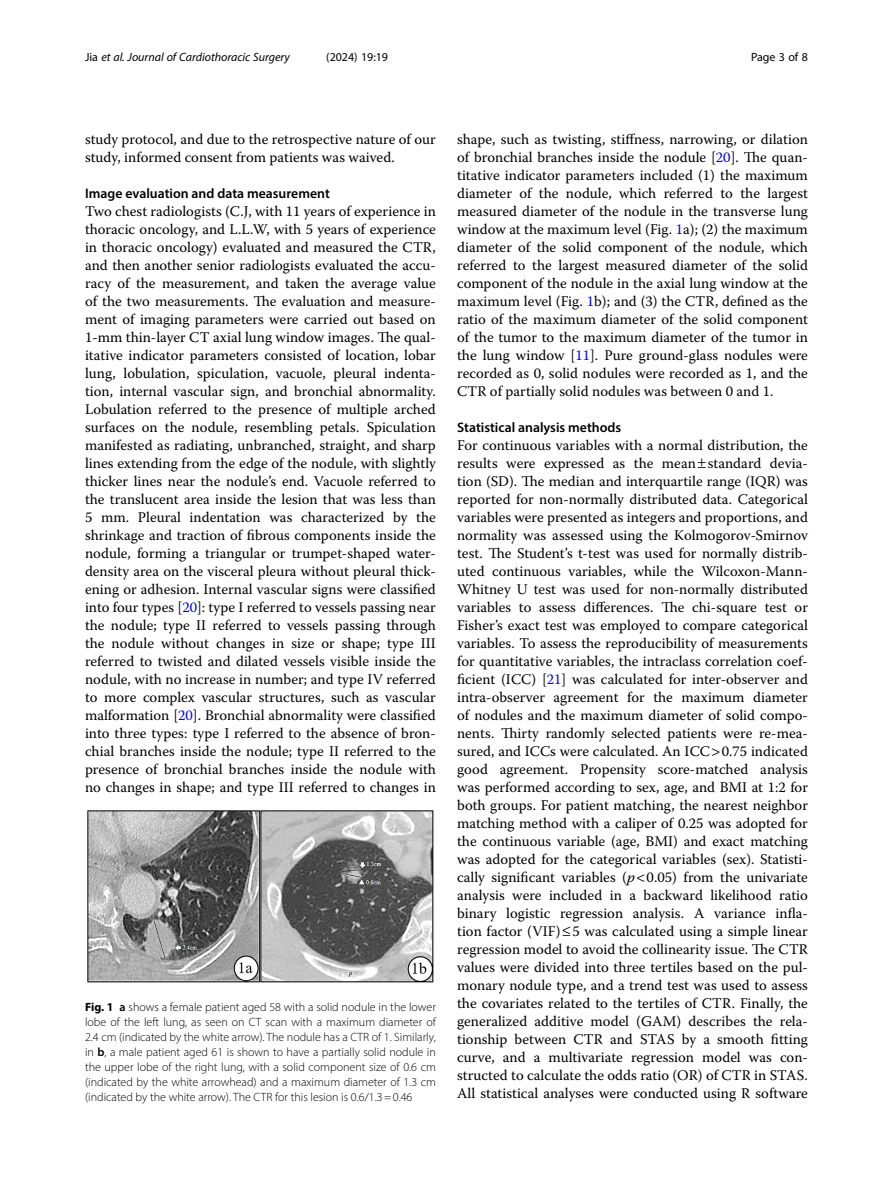
<style>
.page{position:relative;width:893px;height:1191px;background:#fff}
.page>*{position:absolute;margin:0;border:0;box-sizing:border-box;transform-origin:0 0}
.Body_Text{font:14.7px/18px "Warnock Pro";color:#000;text-align:justify}
.Head_2{font:600 13.8px "Myriad Pro";color:#000}
.Figure_Caption{font:300 12px/15px "Myriad Pro";color:#000;text-align:justify}
.t1{font:italic 12px "Myriad Pro";color:#000}
.t2{font:12px "Myriad Pro";color:#000}
.s1{font-style:normal}
.s2{color:#00f}
.s3{font-weight:700}
.s4{font-weight:600}
.s5{font-style:italic}
</style>
<div class="page">
<img style="left:87px;top:810px;width:347px;height:173px">
<p class="t1" style="left:85px;top:50px;width:206px"><span class="s1">Jia</span> et al. Journal of Cardiothoracic Surgery</p>
<p class="t2" style="left:326px;top:50px;width:63px">(2024) 19:19</p>
<p class="t2" style="left:751px;top:50px;width:58px">Page 3 of 8</p>
<p class="Body_Text" style="left:85px;top:130px;width:352px">study protocol, and due to the retrospective nature of our study, informed consent from patients was waived.</p>
<p class="Head_2" style="left:85px;top:185px;width:246px">Image evaluation and data measurement</p>
<p class="Body_Text" style="left:85px;top:202px;width:352px">Two chest radiologists (C.J, with 11 years of experience in thoracic oncology, and L.L.W, with 5 years of experience in thoracic oncology) evaluated and measured the CTR, and then another senior radiologists evaluated the accu&shy;racy of the measurement, and taken the average value of the two measurements. The evaluation and measure&shy;ment of imaging parameters were carried out based on 1-mm thin-layer CT axial lung window images. The qual&shy;itative indicator parameters consisted of location, lobar lung, lobulation, spiculation, vacuole, pleural indenta&shy;tion, internal vascular sign, and bronchial abnormality.<br>Lobulation referred to the presence of multiple arched surfaces on the nodule, resembling petals. Spiculation manifested as radiating, unbranched, straight, and sharp lines extending from the edge of the nodule, with slightly thicker lines near the nodule’s end. Vacuole referred to the translucent area inside the lesion that was less than 5 mm. Pleural indentation was characterized by the shrinkage and traction of fibrous components inside the nodule, forming a triangular or trumpet-shaped water&shy;density area on the visceral pleura without pleural thick&shy;ening or adhesion. Internal vascular signs were classified into four types [<span class="s2">20</span>]: type I referred to vessels passing near the nodule; type II referred to vessels passing through the nodule without changes in size or shape; type III referred to twisted and dilated vessels visible inside the nodule, with no increase in number; and type IV referred to more complex vascular structures, such as vascular malformation [<span class="s2">20</span>]. Bronchial abnormality were classified into three types: type I referred to the absence of bron&shy;chial branches inside the nodule; type II referred to the presence of bronchial branches inside the nodule with no changes in shape; and type III referred to changes in</p>
<p class="Figure_Caption" style="left:85px;top:999px;width:352px"><span class="s3">Fig. 1</span> <span class="s4">a</span> shows a female patient aged 58 with a solid nodule in the lower lobe of the left lung, as seen on CT scan with a maximum diameter of 2.4 cm (indicated by the white arrow). The nodule has a CTR of 1. Similarly, in <span class="s4">b</span>, a male patient aged 61 is shown to have a partially solid nodule in the upper lobe of the right lung, with a solid component size of 0.6 cm (indicated by the white arrowhead) and a maximum diameter of 1.3 cm (indicated by the white arrow). The CTR for this lesion is 0.6/1.3=0.46</p>
<p class="Body_Text" style="left:457px;top:130px;width:352px">shape, such as twisting, stiffness, narrowing, or dilation of bronchial branches inside the nodule [<span class="s2">20</span>]. The quan&shy;titative indicator parameters included (1) the maximum diameter of the nodule, which referred to the largest measured diameter of the nodule in the transverse lung window at the maximum level (Fig. <span class="s2">1</span>a); (2) the maximum diameter of the solid component of the nodule, which referred to the largest measured diameter of the solid component of the nodule in the axial lung window at the maximum level (Fig. <span class="s2">1</span>b); and (3) the CTR, defined as the ratio of the maximum diameter of the solid component of the tumor to the maximum diameter of the tumor in the lung window [<span class="s2">11</span>]. Pure ground-glass nodules were recorded as 0, solid nodules were recorded as 1, and the CTR of partially solid nodules was between 0 and 1.</p>
<p class="Head_2" style="left:457px;top:419px;width:166px">Statistical analysis methods</p>
<p class="Body_Text" style="left:457px;top:436px;width:352px">For continuous variables with a normal distribution, the results were expressed as the mean standard devia&shy;tion (SD). The median and interquartile range (IQR) was reported for non-normally distributed data. Categorical variables were presented as integers and proportions, and normality was assessed using the Kolmogorov-Smirnov test. The Student’s t-test was used for normally distrib&shy;uted continuous variables, while the Wilcoxon-Mann-Whitney U test was used for non-normally distributed variables to assess differences. The chi-square test or Fisher’s exact test was employed to compare categorical variables. To assess the reproducibility of measurements for quantitative variables, the intraclass correlation coef&shy;ficient (ICC) [<span class="s2">21</span>] was calculated for inter-observer and intra-observer agreement for the maximum diameter of nodules and the maximum diameter of solid compo&shy;nents. Thirty randomly selected patients were re-mea&shy;sured, and ICCs were calculated. An ICC 0.75 indicated good agreement. Propensity score-matched analysis was performed according to sex, age, and BMI at 1:2 for both groups. For patient matching, the nearest neighbor matching method with a caliper of 0.25 was adopted for the continuous variable (age, BMI) and exact matching was adopted for the categorical variables (sex). Statisti&shy;cally significant variables (<span class="s5">p</span> 0.05) from the univariate analysis were included in a backward likelihood ratio binary logistic regression analysis. A variance infla&shy;tion factor (VIF)≤5 was calculated using a simple linear regression model to avoid the collinearity issue. The CTR values were divided into three tertiles based on the pul&shy;monary nodule type, and a trend test was used to assess the covariates related to the tertiles of CTR. Finally, the generalized additive model (GAM) describes the rela&shy;tionship between CTR and STAS by a smooth fitting curve, and a multivariate regression model was con&shy;structed to calculate the odds ratio (OR) of CTR in STAS.<br>All statistical analyses were conducted using R software</p>
</div>
